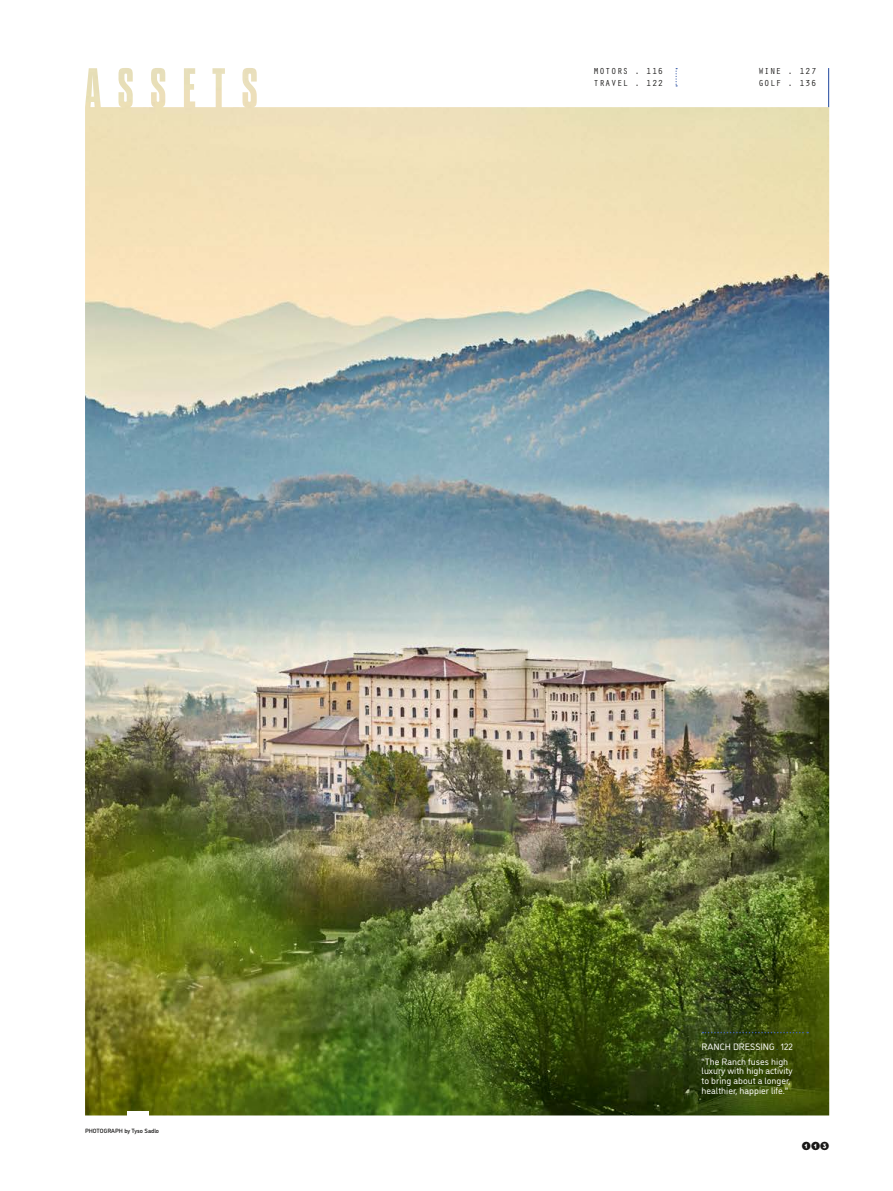
<style>
.page{position:relative;width:893px;height:1191px;background:#fff}
.page>*{position:absolute;margin:0;border:0;box-sizing:border-box;transform-origin:0 0}
.t1{font:13.05px "Regulator Nova Cameo";color:#181716}
.t2{font:9.3px/9.9px "DI Nosaur";color:#fff}
.t3{font:9px/12px "Orator Std";letter-spacing:.05em;color:#181716}
.t4{font:500 6.15px "DI Nosaur";color:#181716}
.s1{color:#4364ad}
</style>
<div class="page">
<img style="left:85px;top:68px;width:744px;height:1047px">
<svg style="left:675px;top:68px;width:2px;height:18px"></svg>
<svg style="left:702px;top:1031px;width:106px;height:2px"></svg>
<div style="left:128px;top:1111px;width:21px;height:8px;background:#fff"></div>
<hr style="left:828px;top:68px;width:1px;height:39px;background:#4364ad">
<p class="t4" style="left:85px;top:1126px;width:76px">PHOTOGRAPH by Tyso Sadlo</p>
<p class="t3" style="left:594px;top:65px;width:71px">MOTORS . 116<br>TRAVEL . 122</p>
<p class="t3" style="left:758px;top:65px;width:60px">WINE . 127<br>GOLF . 136</p>
<p class="t2" style="left:702px;top:1039px;width:93px;line-height:14.1px">RANCH DRESSING <span class="s1">.</span> 122 “The Ranch fuses high</p>
<p class="t2" style="left:702px;top:1065px;width:93px">luxury with high activity to bring about a longer, healthier, happier life.”</p>
<h1 class="t1" style="left:802px;top:1139px;width:29px">113</h1>
</div>
